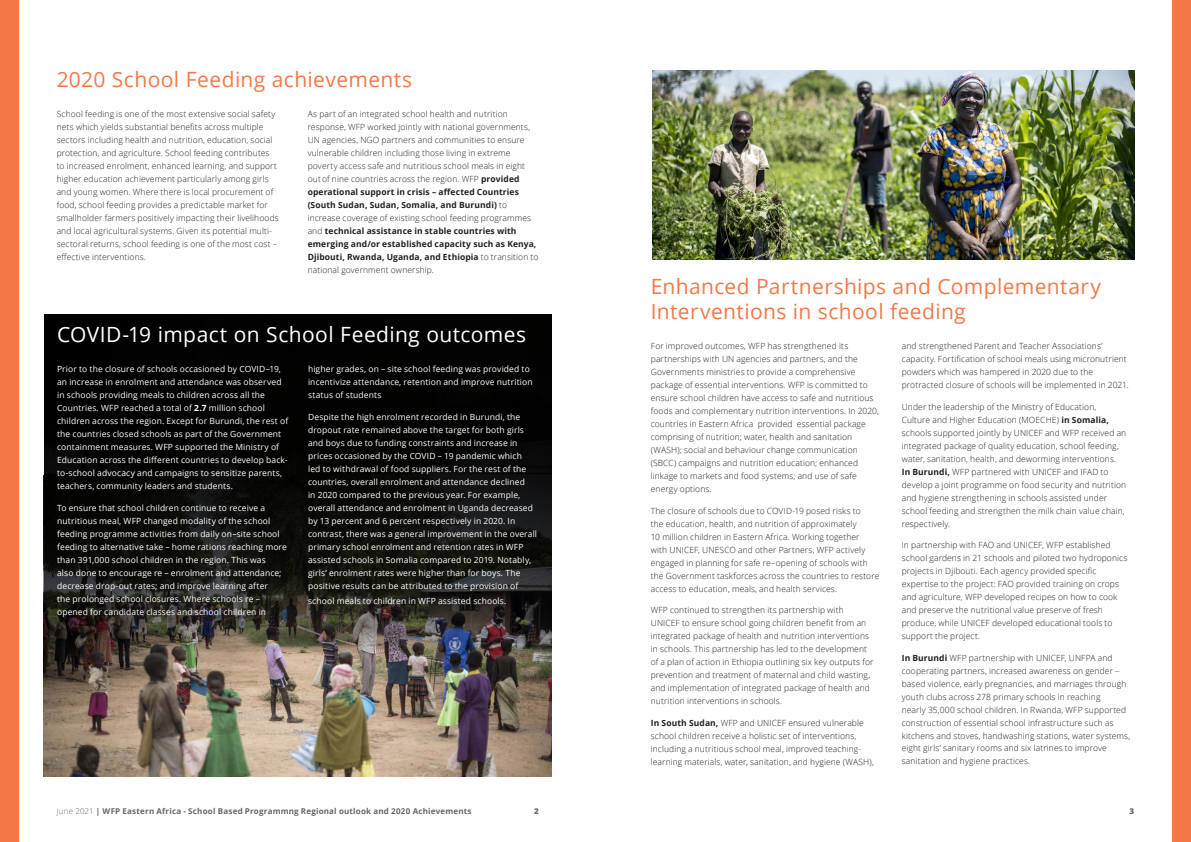
<style>
.page{position:relative;width:1191px;height:842px;background:#fff}
.page>*{position:absolute;margin:0;border:0;box-sizing:border-box;transform-origin:0 0}
.HEADING{font:21px/25.2px "Open Sans";letter-spacing:.02em;color:#f47847}
.HEADING-2{font:21px "Open Sans";letter-spacing:.02em;color:#fff}
.BODY_TEXT{font:300 8.5px/13px "Open Sans";letter-spacing:.015em;color:#231f20}
.BODY_TEXT-2{font:8.5px/13px "Open Sans";letter-spacing:.015em;color:#fff}
.t1{font:700 8px "Open Sans";letter-spacing:.025em;color:#666}
.t2{font:800 8px "Open Sans";color:#666}
.s1{font-weight:700}
.s2{font-weight:300}
</style>
<div class="page">
<img style="left:44px;top:653px;width:507px;height:124px">
<svg style="left:44px;top:315px;width:508px;height:338px;background:#11110f"></svg>
<div style="left:0;top:0;width:18px;height:842px;background:#f47847"></div>
<div style="left:1172px;top:0;width:19px;height:842px;background:#f47847"></div>
<img style="left:652px;top:71px;width:482px;height:188px">
<p class="HEADING" style="left:57px;top:66px;width:357px">2020 School Feeding achievements</p>
<p class="BODY_TEXT" style="left:57px;top:107px;width:224px">School feeding is one of the most extensive social safety nets which yields substantial benefits across multiple sectors including health and nutrition, education, social protection, and agriculture. School feeding contributes to increased enrolment, enhanced learning, and support higher education achievement particularly among girls and young women. Where there is local procurement of food, school feeding provides a predictable market for smallholder farmers positively impacting their livelihoods and local agricultural systems. Given its potential multi&shy;sectoral returns, school feeding is one of the most cost – effective interventions.</p>
<p class="BODY_TEXT" style="left:308px;top:107px;width:232px">As part of an integrated school health and nutrition response, WFP worked jointly with national governments, UN agencies, NGO partners and communities to ensure vulnerable children including those living in extreme poverty access safe and nutritious school meals in eight out of nine countries across the region. WFP <span class="s1">provided operational support in crisis – affected Countries (South Sudan, Sudan, Somalia, and Burundi)</span> to increase coverage of existing school feeding programmes and <span class="s1">technical assistance in stable countries with emerging and/or established capacity such as Kenya, Djibouti, Rwanda, Uganda, and Ethiopia</span> to transition to national government ownership.</p>
<p class="HEADING-2" style="left:57px;top:320px;width:470px">COVID-19 impact on School Feeding outcomes</p>
<p class="BODY_TEXT-2" style="left:57px;top:362px;width:233px">Prior to the closure of schools occasioned by COVID–19, an increase in enrolment and attendance was observed in schools providing meals to children across all the Countries. WFP reached a total of <span class="s1">2.7</span> million school children across the region. Except for Burundi, the rest of the countries closed schools as part of the Government containment measures. WFP supported the Ministry of Education across the different countries to develop back&shy;to-school advocacy and campaigns to sensitize parents, teachers, community leaders and students.</p>
<p class="BODY_TEXT-2" style="left:57px;top:501px;width:231px">To ensure that school children continue to receive a nutritious meal, WFP changed modality of the school feeding programme activities from daily on–site school feeding to alternative take – home rations reaching more than 391,000 school children in the region. This was<br>also done to encourage re – enrolment and attendance; decrease drop-out rates; and improve learning after<br>the prolonged school closures. Where schools re – opened for candidate classes and school children in</p>
<p class="BODY_TEXT-2" style="left:308px;top:362px;width:226px">higher grades, on – site school feeding was provided to incentivize attendance, retention and improve nutrition status of students</p>
<p class="BODY_TEXT-2" style="left:308px;top:410px;width:230px">Despite the high enrolment recorded in Burundi, the dropout rate remained above the target for both girls and boys due to funding constraints and increase in prices occasioned by the COVID – 19 pandemic which<br>led to withdrawal of food suppliers. For the rest of the countries, overall enrolment and attendance declined<br>in 2020 compared to the previous year. For example, overall attendance and enrolment in Uganda decreased by 13 percent and 6 percent respectively in 2020. In contrast, there was a general improvement in the overall primary school enrolment and retention rates in WFP assisted schools in Somalia compared to 2019. Notably, girls’ enrolment rates were higher than for boys. The positive results can be attributed to the provision of</p>
<p class="BODY_TEXT-2" style="left:308px;top:594px;width:200px">school meals to children in WFP assisted schools.</p>
<p class="HEADING" style="left:651px;top:273px;width:452px">Enhanced Partnerships and Complementary<br>Interventions in school feeding</p>
<p class="BODY_TEXT" style="left:651px;top:339px;width:230px">For improved outcomes, WFP has strengthened its partnerships with UN agencies and partners, and the Governments ministries to provide a comprehensive package of essential interventions. WFP is committed to ensure school children have access to safe and nutritious foods and complementary nutrition interventions. In 2020, countries in Eastern Africa provided essential package comprising of nutrition; water, health and sanitation (WASH); social and behaviour change communication (SBCC) campaigns and nutrition education; enhanced linkage to markets and food systems; and use of safe energy options.</p>
<p class="BODY_TEXT" style="left:651px;top:504px;width:230px">The closure of schools due to COVID-19 posed risks to<br>the education, health, and nutrition of approximately<br>10 million children in Eastern Africa. Working together<br>with UNICEF, UNESCO and other Partners, WFP actively engaged in planning for safe re–opening of schools with the Government taskforces across the countries to restore access to education, meals, and health services.</p>
<p class="BODY_TEXT" style="left:651px;top:603px;width:224px">WFP continued to strengthen its partnership with UNICEF to ensure school going children benefit from an integrated package of health and nutrition interventions in schools. This partnership has led to the development of a plan of action in Ethiopia outlining six key outputs for prevention and treatment of maternal and child wasting, and implementation of integrated package of health and nutrition interventions in schools.</p>
<p class="BODY_TEXT" style="left:651px;top:716px;width:224px"><span class="s1">In South Sudan,</span> WFP and UNICEF ensured vulnerable school children receive a holistic set of interventions, including a nutritious school meal, improved teaching&shy;learning materials, water, sanitation, and hygiene (WASH),</p>
<p class="BODY_TEXT" style="left:901px;top:339px;width:228px">and strengthened Parent and Teacher Associations’ capacity. Fortification of school meals using micronutrient powders which was hampered in 2020 due to the protracted closure of schools will be implemented in 2021.</p>
<p class="BODY_TEXT" style="left:901px;top:400px;width:226px">Under the leadership of the Ministry of Education, Culture and Higher Education (MOECHE) <span class="s1">in Somalia, </span>schools supported jointly by UNICEF and WFP received an integrated package of quality education, school feeding, water, sanitation, health, and deworming interventions.<br><span class="s1">In Burundi,</span> WFP partnered with UNICEF and IFAD to develop a joint programme on food security and nutrition and hygiene strengthening in schools assisted under school feeding and strengthen the milk chain value chain, respectively.</p>
<p class="BODY_TEXT" style="left:901px;top:538px;width:227px">In partnership with FAO and UNICEF, WFP established school gardens in 21 schools and piloted two hydroponics projects in Djibouti. Each agency provided specific expertise to the project: FAO provided training on crops and agriculture, WFP developed recipes on how to cook and preserve the nutritional value preserve of fresh produce, while UNICEF developed educational tools to support the project.</p>
<p class="BODY_TEXT" style="left:901px;top:651px;width:230px"><span class="s1">In Burundi</span> WFP partnership with UNICEF, UNFPA and cooperating partners, increased awareness on gender – based violence, early pregnancies, and marriages through youth clubs across 278 primary schools in reaching<br>nearly 35,000 school children. In Rwanda, WFP supported construction of essential school infrastructure such as kitchens and stoves, handwashing stations, water systems, eight girls’ sanitary rooms and six latrines to improve sanitation and hygiene practices.</p>
<p class="t1" style="left:57px;top:805px;width:416px"><span class="s2">June 2021</span> | WFP Eastern Africa - School Based Programmng Regional outlook and 2020 Achievements</p>
<p class="t2" style="left:534px;top:805px;width:6px">2</p>
<p class="t2" style="left:1129px;top:805px;width:6px">3</p>
</div>
